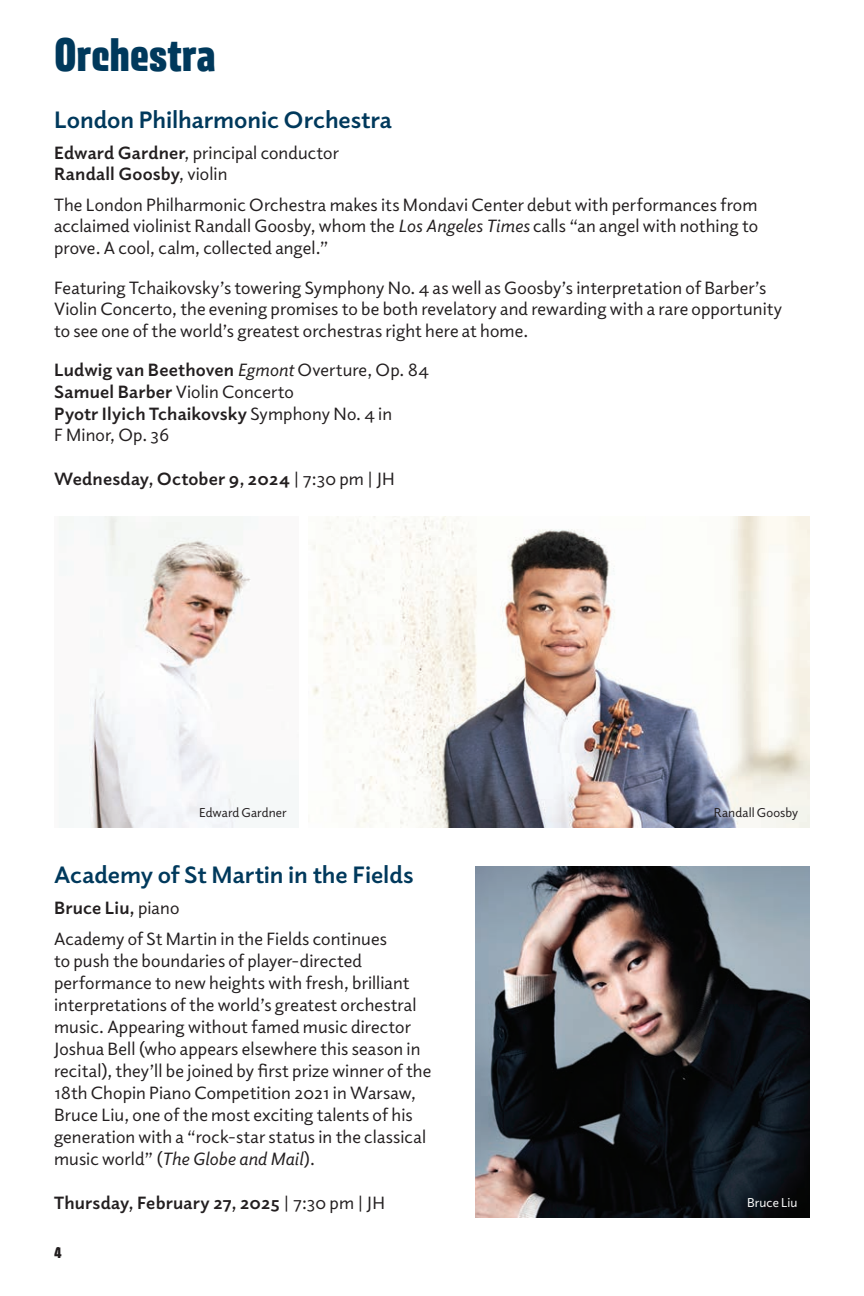
<style>
.page{position:relative;width:864px;height:1296px;background:#fff}
.page>*{position:absolute;margin:0;border:0;box-sizing:border-box;transform-origin:0 0}
.t1{font:42px "Avory IPEVF Ups";color:#00395c}
.t2{font:700 24px "Elido";letter-spacing:-.005em;color:#00395c}
.t3{font:18px/22px "Elido";letter-spacing:.005em;color:#231f20}
.t4{font:700 18px/21.6px "Elido";letter-spacing:.01em;color:#231f20}
.t5{font:16px "Avory IPEVF Ups";color:#231f20}
.t6{font:13px "Elido";letter-spacing:.01em;color:#231f20}
.t7{font:13px "Elido";letter-spacing:.005em;color:#fff}
.s1{font-weight:400}
.s2{font-style:italic}
.s3{font-weight:700}
</style>
<div class="page">
<img style="left:475px;top:866px;width:335px;height:352px">
<img style="left:89px;top:517px;width:162px;height:311px">
<img style="left:312px;top:517px;width:498px;height:311px">
<h1 class="t1" style="left:54px;top:28px;width:164px">Orchestra</h1>
<h2 class="t2" style="left:54px;top:104px;width:339px">London Philharmonic Orchestra</h2>
<p class="t4" style="left:54px;top:141px;width:286px">Edward Gardner<span class="s1">, principal conductor<br></span>Randall Goosby<span class="s1">, violin</span></p>
<p class="t3" style="left:54px;top:193px;width:706px;text-align:justify">The London Philharmonic Orchestra makes its Mondavi Center debut with performances from acclaimed violinist Randall Goosby, whom the <span class="s2">Los Angeles Times</span> calls “an angel with nothing to prove. A cool, calm, collected angel.”</p>
<p class="t3" style="left:54px;top:276px;width:730px">Featuring Tchaikovsky’s towering Symphony No. 4 as well as Goosby’s interpretation of Barber’s<br>Violin Concerto, the evening promises to be both revelatory and rewarding with a rare opportunity to see one of the world’s greatest orchestras right here at home.</p>
<p class="t3" style="left:54px;top:359px;width:376px"><span class="s3">Ludwig van Beethoven</span> <span class="s2">Egmont</span> Overture, Op. 84<br><span class="s3">Samuel Barber</span> Violin Concerto<br><span class="s3">Pyotr Ilyich Tchaikovsky</span> Symphony No. 4 in<br>F Minor, Op. 36</p>
<p class="t4" style="left:54px;top:467px;width:342px">Wednesday, October 9, 2024 <span class="s1">| 7:30 pm | JH</span></p>
<p class="t6" style="left:199px;top:804px;width:89px">Edward Gardner</p>
<p class="t6" style="left:714px;top:804px;width:86px">Randall Goosby</p>
<h2 class="t2" style="left:54px;top:858px;width:361px">Academy of St Martin in the Fields</h2>
<p class="t3" style="left:54px;top:891px;width:335px;line-height:31px"><span class="s3">Bruce Liu,</span> piano<br>Academy of St Martin in the Fields continues</p>
<p class="t3" style="left:54px;top:949px;width:379px">to push the boundaries of player-directed performance to new heights with fresh, brilliant interpretations of the world’s greatest orchestral music. Appearing without famed music director Joshua Bell (who appears elsewhere this season in recital), they’ll be joined by first prize winner of the 18th Chopin Piano Competition 2021 in Warsaw, Bruce Liu, one of the most exciting talents of his generation with a “rock-star status in the classical music world” (<span class="s2">The Globe and Mail</span>).</p>
<p class="t4" style="left:54px;top:1191px;width:333px">Thursday, February 27, 2025 <span class="s1">| 7:30 pm | JH</span></p>
<p class="t5" style="left:54px;top:1241px;width:9px">4</p>
<p class="t7" style="left:747px;top:1194px;width:52px">Bruce Liu</p>
</div>
